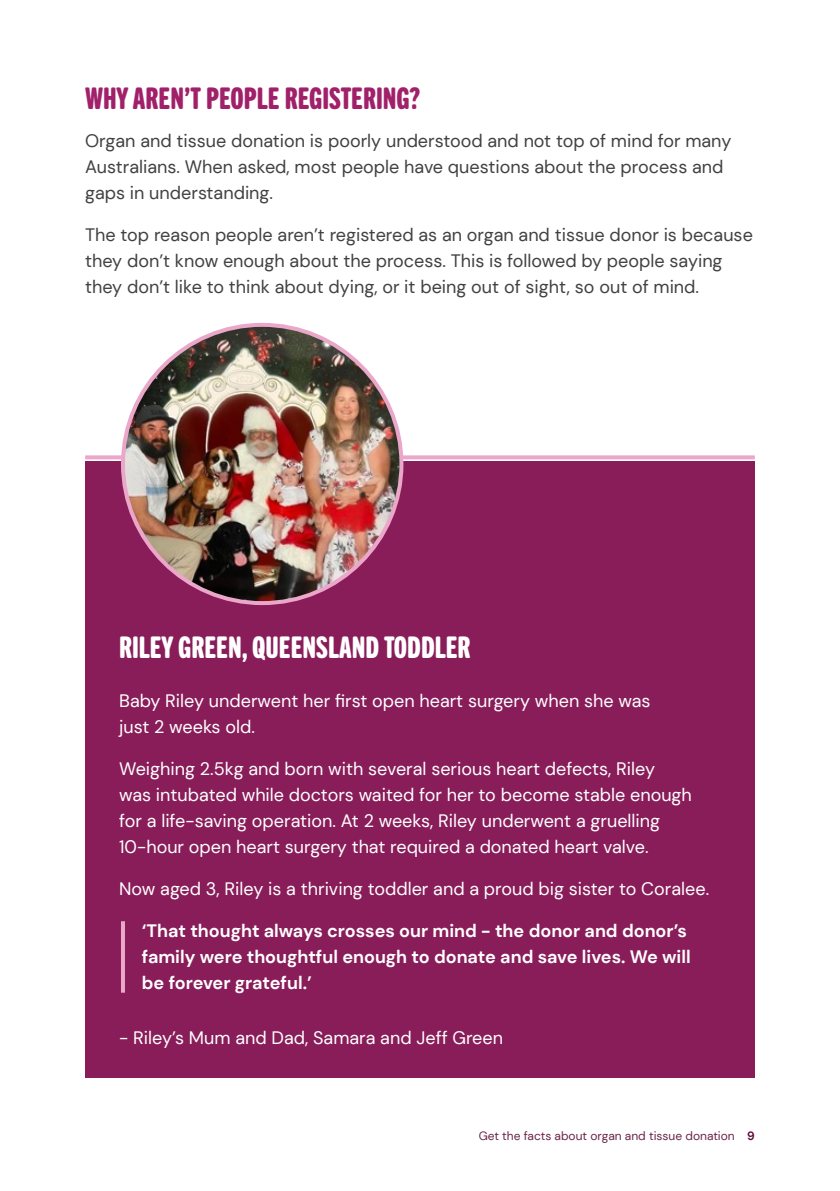
<style>
.page{position:relative;width:840px;height:1191px;background:#fff}
.page>*{position:absolute;margin:0;border:0;box-sizing:border-box;transform-origin:0 0}
.heading_2{font:30px "Trade Gothic Next SR Pro Hv Cm";color:#fff}
.heading_2-2{font:30px "Trade Gothic Next SR Pro Hv Cm";color:#a1206a}
.BODY{font:18px/26px "DM Sans";color:#fff}
.BODY-2{font:18px/26px "DM Sans";color:#414042}
.BODY-3{font:700 18px/26px "DM Sans";color:#fff}
.Body_Copy{font:12px "DM Sans";color:#6a2547}
.s1{font-weight:700;color:#5f0c3c}
</style>
<div class="page">
<div style="left:85px;top:461px;width:669px;height:616px;background:#891d5a"></div>
<svg style="left:85px;top:455px;width:669px;height:4px;background:#ecafce"></svg>
<img style="left:123px;top:325px;width:278px;height:278px;border-radius:139px">
<hr style="left:121px;top:921px;width:4px;height:71px;background:#eba7ca">
<p class="heading_2-2" style="left:85px;top:78px;width:336px">WHY AREN’T PEOPLE REGISTERING?</p>
<p class="BODY-2" style="left:85px;top:127px;width:647px">Organ and tissue donation is poorly understood and not top of mind for many<br>Australians. When asked, most people have questions about the process and gaps in understanding.</p>
<p class="BODY-2" style="left:85px;top:221px;width:669px">The top reason people aren’t registered as an organ and tissue donor is because they don’t know enough about the process. This is followed by people saying they don’t like to think about dying, or it being out of sight, so out of mind.</p>
<p class="heading_2" style="left:119px;top:627px;width:353px">RILEY GREEN, QUEENSLAND TODDLER</p>
<p class="BODY" style="left:119px;top:687px;width:532px">Baby Riley underwent her first open heart surgery when she was just 2 weeks old.</p>
<p class="BODY" style="left:119px;top:755px;width:574px">Weighing 2.5kg and born with several serious heart defects, Riley<br>was intubated while doctors waited for her to become stable enough for a life-saving operation. At 2 weeks, Riley underwent a gruelling 10-hour open heart surgery that required a donated heart valve.</p>
<p class="BODY" style="left:119px;top:875px;width:591px">Now aged 3, Riley is a thriving toddler and a proud big sister to Coralee.</p>
<p class="BODY-3" style="left:142px;top:917px;width:550px">‘That thought always crosses our mind - the donor and donor’s family were thoughtful enough to donate and save lives. We will be forever grateful.’</p>
<p class="BODY" style="left:119px;top:1024px;width:385px">- Riley’s Mum and Dad, Samara and Jeff Green</p>
<p class="Body_Copy" style="left:478px;top:1128px;width:277px">Get the facts about organ and tissue donation <span class="s1">9</span></p>
</div>
